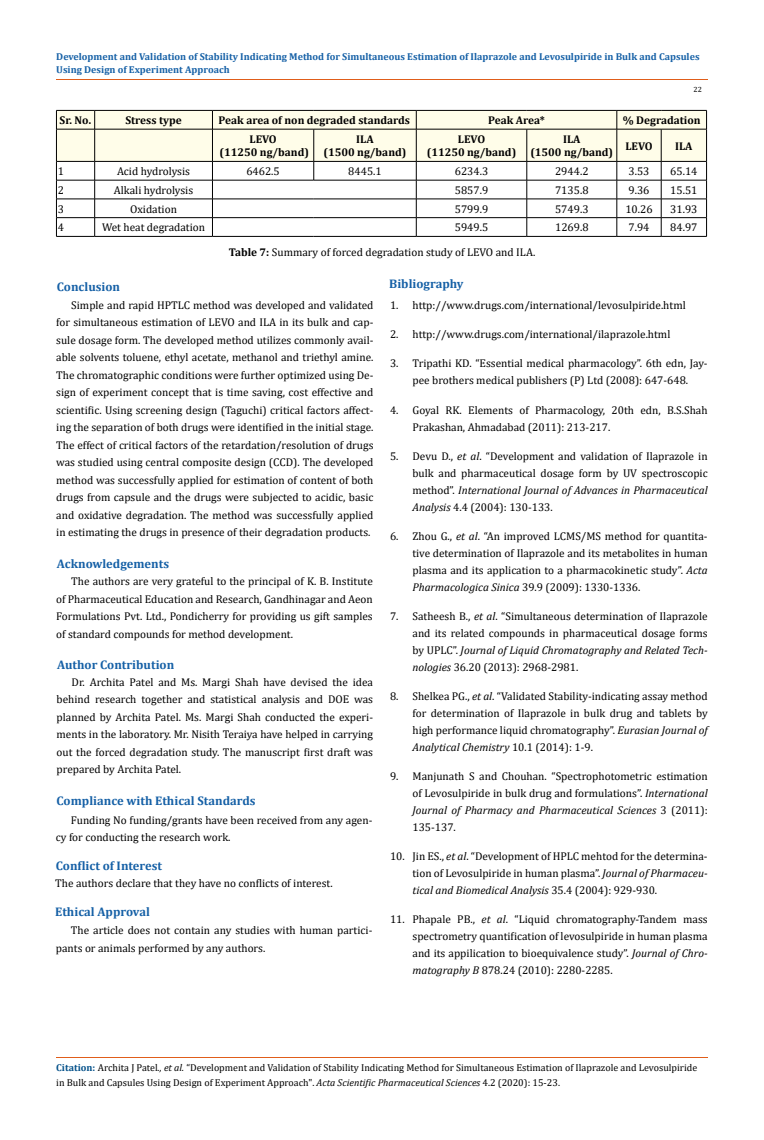
<style>
.page{position:relative;width:764px;height:1140px;background:#fff}
.page>*{position:absolute;margin:0;border:0;box-sizing:border-box;transform-origin:0 0}
.t1{font:700 12.5px "Cambria";color:#1560a6}
.t2{font:11.25px/17.5px "Cambria";color:#000;text-align:justify}
.t3{font:700 11.25px/13.5px "Cambria";color:#000;text-align:center}
.t4{font:10px/15px "Cambria";color:#000}
.t5{font:700 10px/13.8px "Cambria";color:#1560a6}
.t6{font:7.5px "Cambria";color:#000}
.s1{font-family:"Calibri"}
.s2{font-weight:700}
.s3{font-style:italic}
.s4{font-weight:700;color:#035089}
</style>
<div class="page">
<hr style="left:56px;top:79px;width:651px;height:1px;background:#e05d1a">
<hr style="left:56px;top:1057px;width:651px;height:1px;background:#e05d1a">
<svg style="left:56px;top:110px;width:651px;height:126px"></svg>
<hr style="left:56px;top:236px;width:39px;height:1px;background:#000">
<hr style="left:95px;top:236px;width:117px;height:1px;background:#000">
<hr style="left:212px;top:236px;width:102px;height:1px;background:#000">
<hr style="left:314px;top:236px;width:102px;height:1px;background:#000">
<hr style="left:416px;top:236px;width:111px;height:1px;background:#000">
<hr style="left:527px;top:236px;width:90px;height:1px;background:#000">
<hr style="left:617px;top:236px;width:44px;height:1px;background:#000">
<hr style="left:661px;top:236px;width:45px;height:1px;background:#000">
<p class="t5" style="left:56px;top:49px;width:645px">Development and Validation of Stability Indicating Method for Simultaneous Estimation of Ilaprazole and Levosulpiride in Bulk and Capsules<br>Using Design of Experiment Approach</p>
<p class="t6" style="left:693px;top:85px;width:10px">22</p>
<p class="t3" style="left:60px;top:113px;width:34px">Sr. No<span class="s1">.</span></p>
<p class="t3" style="left:125px;top:113px;width:58px">Stress type</p>
<p class="t3" style="left:219px;top:113px;width:193px">Peak area of non degraded standards</p>
<p class="t3" style="left:488px;top:113px;width:58px">Peak Area*</p>
<p class="t3" style="left:623px;top:113px;width:79px">% Degradation</p>
<p class="t3" style="left:220px;top:132px;width:91px">LEVO<br>(11250 ng/band)</p>
<p class="t3" style="left:324px;top:132px;width:84px">ILA<br>(1500 ng/band)</p>
<p class="t3" style="left:427px;top:132px;width:91px">LEVO<br>(11250 ng/band)</p>
<p class="t3" style="left:530px;top:132px;width:84px">ILA<br>(1500 ng/band)</p>
<p class="t3" style="left:625px;top:139px;width:29px">LEVO</p>
<p class="t3" style="left:675px;top:139px;width:19px">ILA</p>
<p class="t2" style="left:58px;top:163px;width:8px">1</p>
<p class="t2" style="left:117px;top:163px;width:75px">Acid hydrolysis</p>
<p class="t2" style="left:246px;top:163px;width:35px">6462.5</p>
<p class="t2" style="left:348px;top:163px;width:35px">8445.1</p>
<p class="t2" style="left:455px;top:163px;width:35px">6234.3</p>
<p class="t2" style="left:555px;top:163px;width:35px">2944.2</p>
<p class="t2" style="left:628px;top:163px;width:23px">3.53</p>
<p class="t2" style="left:670px;top:163px;width:29px">65.14</p>
<p class="t2" style="left:58px;top:181px;width:8px">2</p>
<p class="t2" style="left:114px;top:181px;width:81px">Alkali hydrolysis</p>
<p class="t2" style="left:455px;top:181px;width:35px">5857.9</p>
<p class="t2" style="left:555px;top:181px;width:35px">7135.8</p>
<p class="t2" style="left:628px;top:181px;width:23px">9.36</p>
<p class="t2" style="left:670px;top:181px;width:29px">15.51</p>
<p class="t2" style="left:58px;top:200px;width:8px">3</p>
<p class="t2" style="left:130px;top:200px;width:48px">Oxidation</p>
<p class="t2" style="left:455px;top:200px;width:35px">5799.9</p>
<p class="t2" style="left:555px;top:200px;width:35px">5749.3</p>
<p class="t2" style="left:625px;top:200px;width:29px">10.26</p>
<p class="t2" style="left:670px;top:200px;width:29px">31.93</p>
<p class="t2" style="left:58px;top:219px;width:8px">4</p>
<p class="t2" style="left:102px;top:219px;width:105px">Wet heat degradation</p>
<p class="t2" style="left:455px;top:219px;width:35px">5949.5</p>
<p class="t2" style="left:555px;top:219px;width:35px">1269.8</p>
<p class="t2" style="left:628px;top:219px;width:23px">7.94</p>
<p class="t2" style="left:670px;top:219px;width:29px">84.97</p>
<p class="t2" style="left:229px;top:243px;width:308px"><span class="s2">Table 7:</span> Summary of forced degradation study of LEVO and ILA.</p>
<p class="t1" style="left:57px;top:278px;width:65px">Conclusion</p>
<p class="t2" style="left:56px;top:296px;width:319px;text-indent:15px">Simple and rapid HPTLC method was developed and validated for simultaneous estimation of LEVO and ILA in its bulk and cap&shy;sule dosage form. The developed method utilizes commonly avail&shy;able solvents toluene, ethyl acetate, methanol and triethyl amine.<br>The chromatographic conditions were further optimized using De&shy;sign of experiment concept that is time saving, cost effective and scientific. Using screening design (Taguchi) critical factors affect&shy;ing the separation of both drugs were identified in the initial stage.<br>The effect of critical factors of the retardation/resolution of drugs was studied using central composite design (CCD). The developed method was successfully applied for estimation of content of both drugs from capsule and the drugs were subjected to acidic, basic and oxidative degradation. The method was successfully applied in estimating the drugs in presence of their degradation products.</p>
<p class="t1" style="left:57px;top:555px;width:114px">Acknowledgements</p>
<p class="t2" style="left:56px;top:573px;width:318px;text-indent:15px">The authors are very grateful to the principal of K. B. Institute of Pharmaceutical Education and Research, Gandhinagar and Aeon Formulations Pvt. Ltd., Pondicherry for providing us gift samples of standard compounds for method development.</p>
<p class="t1" style="left:57px;top:656px;width:119px">Author Contribution</p>
<p class="t2" style="left:57px;top:673px;width:318px;text-indent:15px">Dr. Archita Patel and Ms. Margi Shah have devised the idea behind research together and statistical analysis and DOE was planned by Archita Patel. Ms. Margi Shah conducted the experi&shy;ments in the laboratory. Mr. Nisith Teraiya have helped in carrying out the forced degradation study. The manuscript first draft was prepared by Archita Patel.</p>
<p class="t1" style="left:57px;top:792px;width:201px">Compliance with Ethical Standards</p>
<p class="t2" style="left:56px;top:811px;width:318px;text-indent:15px">Funding No funding/grants have been received from any agen&shy;cy for conducting the research work.</p>
<p class="t1" style="left:56px;top:857px;width:108px">Conflict of Interest</p>
<p class="t2" style="left:55px;top:874px;width:279px">The authors declare that they have no conflicts of interest.</p>
<p class="t1" style="left:55px;top:903px;width:96px">Ethical Approval</p>
<p class="t2" style="left:56px;top:922px;width:318px;text-indent:15px">The article does not contain any studies with human partici&shy;pants or animals performed by any authors.</p>
<p class="t1" style="left:389px;top:275px;width:76px">Bibliography</p>
<p class="t2" style="left:390px;top:296px;width:297px">1. http://www.drugs.com/international/levosulpiride.html</p>
<p class="t2" style="left:390px;top:325px;width:282px">2. http://www.drugs.com/international/ilaprazole.html</p>
<p class="t2" style="left:390px;top:355px;width:319px;line-height:16.9px;text-align:center">3. Tripathi KD. “Essential medical pharmacology”. 6th edn, Jay&shy;pee brothers medical publishers (P) Ltd (2008): 647-648.</p>
<p class="t2" style="left:412px;top:401px;width:297px;line-height:16.9px;text-indent:-22px">4. Goyal RK. Elements of Pharmacology, 20th edn, B.S.Shah<br>Prakashan, Ahmadabad (2011): 213-217.</p>
<p class="t2" style="left:412px;top:448px;width:297px;line-height:16.9px;text-indent:-22px">5. Devu D., <span class="s3">et al</span>. “Development and validation of Ilaprazole in bulk and pharmaceutical dosage form by UV spectroscopic method”. <span class="s3">International Journal of Advances in Pharmaceutical Analysis</span> 4.4 (2004): 130-133.</p>
<p class="t2" style="left:412px;top:528px;width:297px;line-height:16.9px;text-indent:-22px">6. Zhou G., <span class="s3">et al</span>. “An improved LCMS/MS method for quantita&shy;tive determination of Ilaprazole and its metabolites in human plasma and its application to a pharmacokinetic study”. <span class="s3">Acta Pharmacologica Sinica</span> 39.9 (2009): 1330-1336.</p>
<p class="t2" style="left:412px;top:608px;width:297px;line-height:16.9px;text-indent:-22px">7. Satheesh B., <span class="s3">et al</span>. “Simultaneous determination of Ilaprazole and its related compounds in pharmaceutical dosage forms by UPLC”. <span class="s3">Journal of Liquid Chromatography and Related Tech&shy;nologies</span> 36.20 (2013): 2968-2981.</p>
<p class="t2" style="left:412px;top:688px;width:297px;line-height:16.9px;text-indent:-22px">8. Shelkea PG., <span class="s3">et al</span>. “Validated Stability-indicating assay method for determination of Ilaprazole in bulk drug and tablets by high performance liquid chromatography”. <span class="s3">Eurasian Journal of Analytical Chemistry</span> 10.1 (2014): 1-9.</p>
<p class="t2" style="left:412px;top:768px;width:297px;line-height:16.9px;text-indent:-22px">9. Manjunath S and Chouhan. “Spectrophotometric estimation of Levosulpiride in bulk drug and formulations”. <span class="s3">International Journal of Pharmacy and Pharmaceutical Sciences</span> 3 (2011):<br>135-137.</p>
<p class="t2" style="left:412px;top:848px;width:297px;line-height:16.9px;text-indent:-22px">10. Jin ES., <span class="s3">et al</span>. “Development of HPLC mehtod for the determina&shy;tion of Levosulpiride in human plasma”. <span class="s3">Journal of Pharmaceu&shy;tical and Biomedical Analysis</span> 35.4 (2004): 929-930.</p>
<p class="t2" style="left:412px;top:911px;width:297px;line-height:16.9px;text-indent:-23px">11. Phapale PB., <span class="s3">et al</span>. “Liquid chromatography-Tandem mass spectrometry quantification of levosulpiride in human plasma and its appilication to bioequivalence study”. <span class="s3">Journal of Chro&shy;matography B</span> 878.24 (2010): 2280-2285.</p>
<p class="t4" style="left:56px;top:1060px;width:642px"><span class="s4">Citation:</span> Archita J Patel<span class="s3">., et al.</span> “Development and Validation of Stability Indicating Method for Simultaneous Estimation of Ilaprazole and Levosulpiride in Bulk and Capsules Using Design of Experiment Approach". <span class="s3">Acta Scientific Pharmaceutical Sciences</span> 4.2 (2020): 15-23.</p>
</div>
